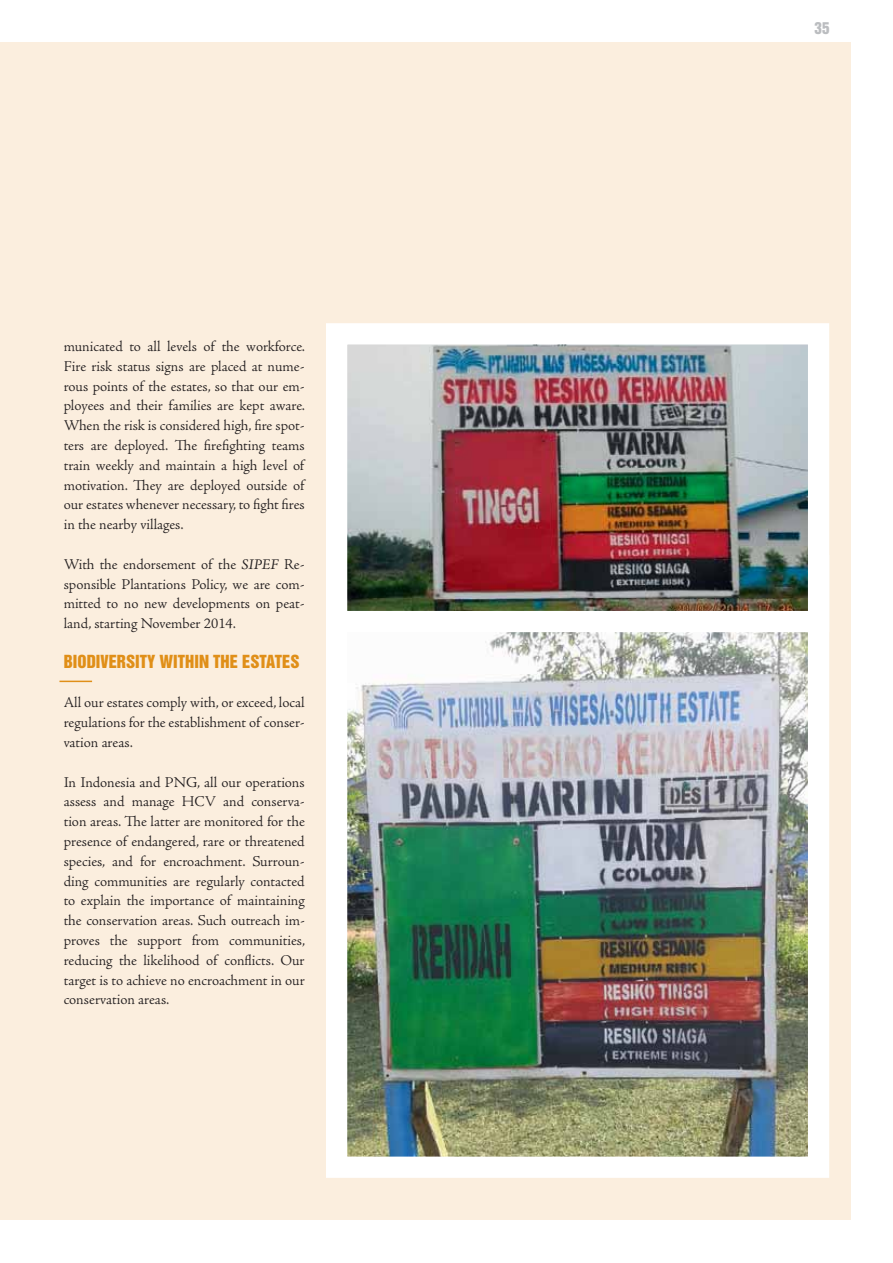
<style>
.page{position:relative;width:893px;height:1263px;background:#fff}
.page>*{position:absolute;margin:0;border:0;box-sizing:border-box;transform-origin:0 0}
.t1{font:16.5px "Helvetica Inserat LT Std";color:#e08f18}
.t2{font:300 15px/19.8px "Adobe Jenson Pro";color:#231f20;text-align:justify}
.t3{font:15px "Helvetica Inserat LT Std";color:#bbbdc0}
.s1{font-weight:400;font-style:italic}
</style>
<div class="page">
<div style="left:0;top:43px;width:850px;height:1177px;background:#fbeede"></div>
<img style="left:348px;top:632px;width:459px;height:524px">
<div style="left:326px;top:555px;width:503px;height:623px;border:21px solid #fff"></div>
<img style="left:348px;top:345px;width:459px;height:265px">
<div style="left:326px;top:323px;width:503px;height:309px;border:21px solid #fff"></div>
<hr style="left:59px;top:681px;width:33px;height:1px;background:#e08f18">
<p class="t2" style="left:64px;top:338px;width:243px">municated to all levels of the workforce.<br>Fire risk status signs are placed at nume&shy;rous points of the estates, so that our em&shy;ployees and their families are kept aware.<br>When the risk is considered high, fire spot&shy;ters are deployed. The firefighting teams train weekly and maintain a high level of motivation. They are deployed outside of our estates whenever necessary, to fight fires in the nearby villages.</p>
<p class="t2" style="left:64px;top:556px;width:242px">With the endorsement of the <span class="s1">SIPEF</span> Re&shy;sponsible Plantations Policy, we are com&shy;mitted to no new developments on peat&shy;land, starting November 2014.</p>
<p class="t1" style="left:64px;top:654px;width:237px">BIODIVERSITY WITHIN THE ESTATES</p>
<p class="t2" style="left:64px;top:694px;width:243px">All our estates comply with, or exceed, local regulations for the establishment of conser&shy;vation areas.</p>
<p class="t2" style="left:64px;top:774px;width:243px">In Indonesia and PNG, all our operations assess and manage HCV and conserva&shy;tion areas. The latter are monitored for the presence of endangered, rare or threatened species, and for encroachment. Surroun&shy;ding communities are regularly contacted to explain the importance of maintaining the conservation areas. Such outreach im&shy;proves the support from communities, reducing the likelihood of conflicts. Our target is to achieve no encroachment in our conservation areas.</p>
<p class="t3" style="left:815px;top:22px;width:16px">35</p>
</div>
